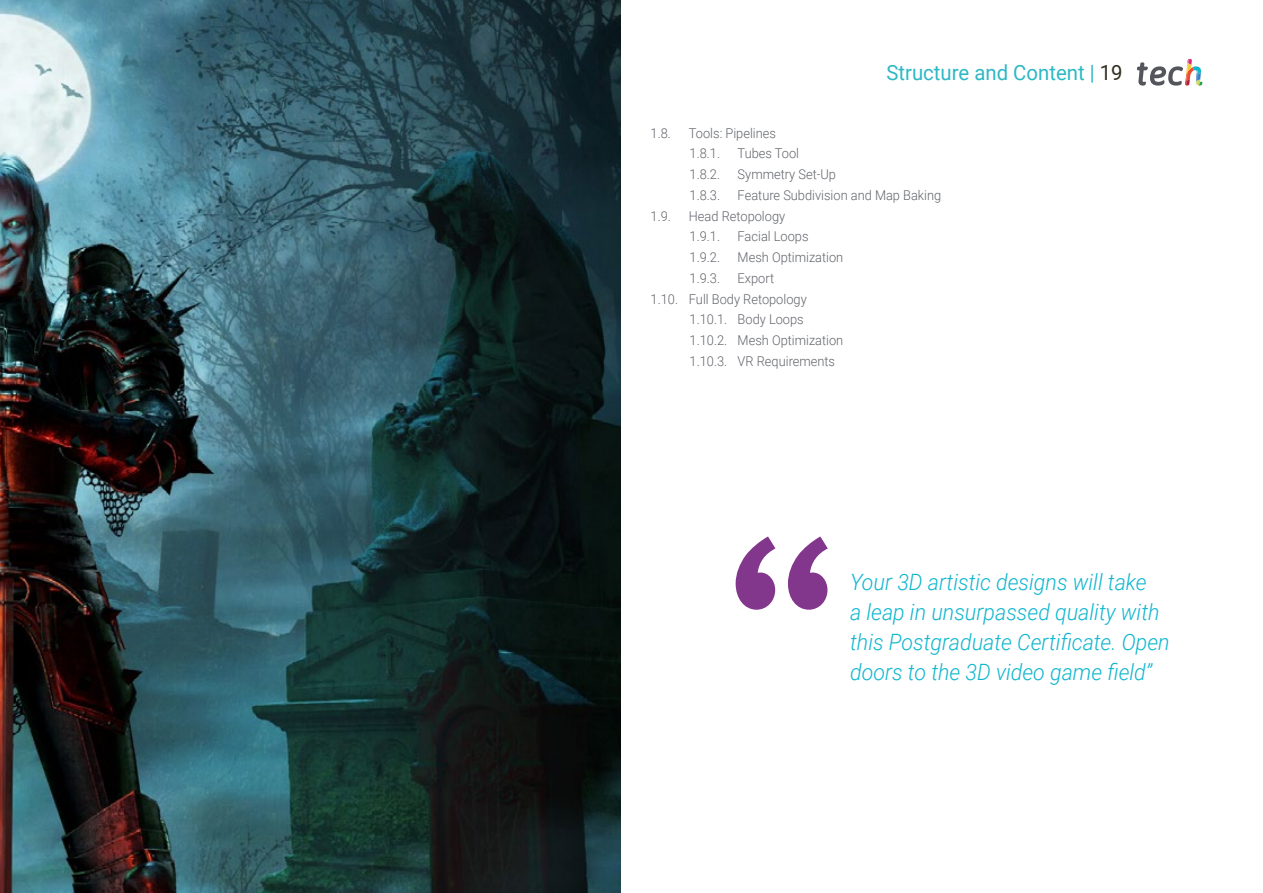
<style>
.page{position:relative;width:1263px;height:893px;background:#fff}
.page>*{position:absolute;margin:0;border:0;box-sizing:border-box;transform-origin:0 0}
.t1{font:italic 300 22.5px/30px "Roboto";color:#0fb6cf;scale:.95 1}
.t2{font:21px "Roboto";color:#2db8c5}
.t3{font:300 13.5px/20.7px "Roboto";color:#61646a;scale:.95 1}
.s1{color:#312e20}
</style>
<div class="page">
<svg style="left:1137px;top:59px;width:65px;height:27px"></svg>
<svg style="left:736px;top:536px;width:92px;height:74px"></svg>
<img style="left:0;top:0;width:621px;height:893px">
<p class="t3" style="left:651px;top:122px;width:23px">1.8.</p>
<p class="t3" style="left:689px;top:122px;width:93px">Tools: Pipelines<br>1.8.1.</p>
<p class="t3" style="left:738px;top:143px;width:66px">Tubes Tool</p>
<h2 class="t2" style="left:886px;top:57px;width:238px">Structure and Content | <span class="s1">19</span></h2>
<p class="t3" style="left:690px;top:164px;width:34px">1.8.2.</p>
<p class="t3" style="left:738px;top:164px;width:105px">Symmetry Set-Up</p>
<p class="t3" style="left:690px;top:184px;width:34px">1.8.3.</p>
<p class="t3" style="left:738px;top:184px;width:216px">Feature Subdivision and Map Baking</p>
<p class="t3" style="left:651px;top:205px;width:23px">1.9.</p>
<p class="t3" style="left:689px;top:205px;width:103px">Head Retopology<br>1.9.1.</p>
<p class="t3" style="left:738px;top:226px;width:76px">Facial Loops</p>
<p class="t3" style="left:690px;top:247px;width:34px">1.9.2.</p>
<p class="t3" style="left:738px;top:247px;width:113px">Mesh Optimization</p>
<p class="t3" style="left:690px;top:267px;width:34px">1.9.3.</p>
<p class="t3" style="left:738px;top:267px;width:40px">Export</p>
<p class="t3" style="left:651px;top:288px;width:166px">1.10. Full Body Retopology</p>
<p class="t3" style="left:690px;top:309px;width:122px">1.10.1. Body Loops</p>
<p class="t3" style="left:690px;top:330px;width:163px">1.10.2. Mesh Optimization</p>
<p class="t3" style="left:690px;top:350px;width:155px">1.10.3. VR Requirements</p>
<h1 class="t1" style="left:850px;top:566px;width:338px">Your 3D artistic designs will take<br>a leap in unsurpassed quality with this Postgraduate Certificate. Open doors to the 3D video game field”</h1>
</div>
